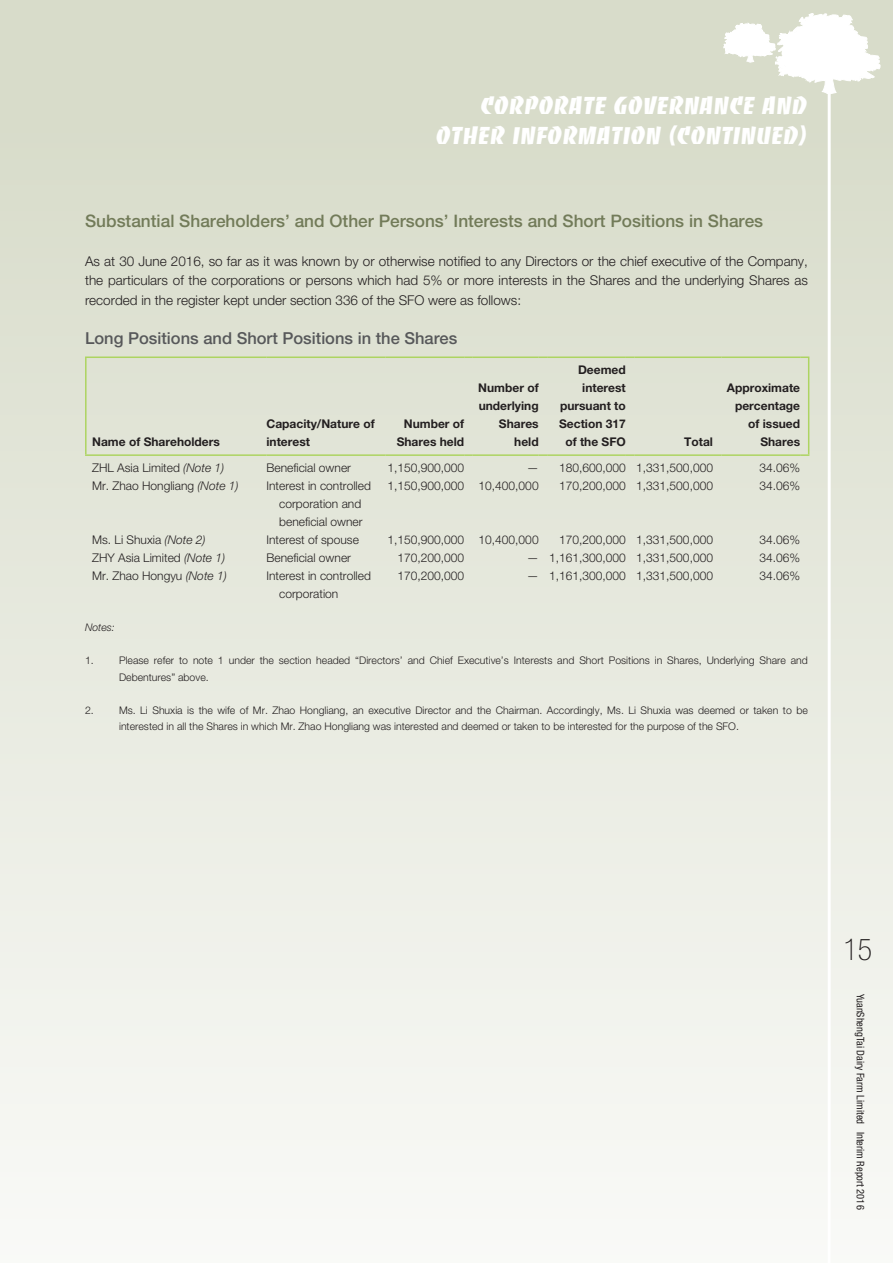
<style>
.page{position:relative;width:893px;height:1263px;background:#fff}
.page>*{position:absolute;margin:0;border:0;box-sizing:border-box;transform-origin:0 0}
.t1{font:100 condensed 30px "Helvetica Neue LT Std";color:#231f20}
.t2{font:24px/30px "Banco Std";color:#fff;text-align:right}
._01_H1{font:500 17.25px "Helvetica Neue LT Std";color:#727b59}
._02_H2{font:500 16.5px "Helvetica Neue LT Std";color:#57585a}
._00_Body_Text{font:300 13.5px/19.5px "Helvetica Neue LT Std";color:#231f20;text-align:justify}
._00_Body_Text-2{font:300 12px/18px "Helvetica Neue LT Std";color:#231f20;text-align:center}
._00_Body_Text-3{font:700 12px/18px "Helvetica Neue LT Std";color:#231f20;text-align:right}
._06_Notes{font:300 10.5px/16.5px "Helvetica Neue LT Std";color:#231f20}
.t3{font:condensed 10.5px "Helvetica Neue LT Std";color:#231f20}
._06_Notes-2{font:italic 300 10.5px "Helvetica Neue LT Std";color:#231f20}
.s1{font-style:italic}
</style>
<div class="page">
<div style="left:0;top:0;width:893px;height:1263px;background:linear-gradient(to bottom,#d5d9c6,#f9f9f7)"></div>
<hr style="left:828px;top:23px;width:3px;height:1240px;background:#fff">
<svg style="left:724px;top:13px;width:156px;height:81px"></svg>
<hr style="left:85px;top:356px;width:181px;height:2px;background:#add461">
<hr style="left:266px;top:356px;width:120px;height:2px;background:#add461">
<hr style="left:386px;top:356px;width:78px;height:2px;background:#add461">
<svg style="left:464px;top:356px;width:9px;height:2px"></svg>
<hr style="left:473px;top:356px;width:66px;height:2px;background:#add461">
<svg style="left:539px;top:356px;width:8px;height:2px"></svg>
<hr style="left:547px;top:356px;width:79px;height:2px;background:#add461">
<svg style="left:626px;top:356px;width:8px;height:2px"></svg>
<hr style="left:634px;top:356px;width:79px;height:2px;background:#add461">
<svg style="left:713px;top:356px;width:8px;height:2px"></svg>
<hr style="left:721px;top:356px;width:79px;height:2px;background:#add461">
<svg style="left:800px;top:356px;width:9px;height:2px"></svg>
<hr style="left:85px;top:358px;width:2px;height:90px;background:#add461">
<svg style="left:85px;top:448px;width:2px;height:6px"></svg>
<hr style="left:808px;top:358px;width:1px;height:90px;background:#add461">
<hr style="left:85px;top:454px;width:181px;height:2px;background:#add461">
<hr style="left:266px;top:454px;width:120px;height:2px;background:#add461">
<hr style="left:386px;top:454px;width:78px;height:2px;background:#add461">
<svg style="left:464px;top:454px;width:9px;height:2px"></svg>
<hr style="left:473px;top:454px;width:66px;height:2px;background:#add461">
<svg style="left:539px;top:454px;width:8px;height:2px"></svg>
<hr style="left:547px;top:454px;width:79px;height:2px;background:#add461">
<svg style="left:626px;top:454px;width:8px;height:2px"></svg>
<hr style="left:634px;top:454px;width:79px;height:2px;background:#add461">
<svg style="left:713px;top:454px;width:8px;height:2px"></svg>
<hr style="left:721px;top:454px;width:79px;height:2px;background:#add461">
<svg style="left:800px;top:448px;width:9px;height:8px"></svg>
<h2 class="t2" style="left:436px;top:91px;width:373px">CORPORATE GOVERNANCE AND<br>OTHER INFORMATION (CONTINUED)</h2>
<p class="_01_H1" style="left:85px;top:210px;width:680px">Substantial Shareholders’ and Other Persons’ Interests and Short Positions in Shares</p>
<p class="_00_Body_Text" style="left:85px;top:251px;width:724px">As at 30 June 2016, so far as it was known by or otherwise notified to any Directors or the chief executive of the Company, the particulars of the corporations or persons which had 5% or more interests in the Shares and the underlying Shares as recorded in the register kept under section 336 of the SFO were as follows:</p>
<p class="_02_H2" style="left:85px;top:328px;width:374px">Long Positions and Short Positions in the Shares</p>
<p class="_00_Body_Text-3" style="left:92px;top:432px;width:129px">Name of Shareholders</p>
<p class="_00_Body_Text-3" style="left:266px;top:414px;width:110px;text-align:left">Capacity/Nature of interest</p>
<p class="_00_Body_Text-3" style="left:397px;top:414px;width:69px;text-align:center">Number of<br>Shares held</p>
<p class="_00_Body_Text-3" style="left:478px;top:378px;width:62px">Number of underlying<br>Shares held</p>
<p class="_00_Body_Text-3" style="left:559px;top:360px;width:68px">Deemed interest pursuant to<br>Section 317 of the SFO</p>
<p class="_00_Body_Text-3" style="left:684px;top:432px;width:30px">Total</p>
<p class="_00_Body_Text-3" style="left:727px;top:378px;width:75px">Approximate percentage of issued<br>Shares</p>
<p class="_00_Body_Text-2" style="left:92px;top:458px;width:134px">ZHL Asia Limited <span class="s1">(Note 1)</span></p>
<p class="_00_Body_Text-2" style="left:266px;top:458px;width:86px">Beneficial owner</p>
<p class="_00_Body_Text-2" style="left:387px;top:458px;width:78px">1,150,900,000</p>
<p class="_00_Body_Text-2" style="left:527px;top:458px;width:13px">—</p>
<p class="_00_Body_Text-2" style="left:559px;top:458px;width:68px">180,600,000</p>
<p class="_00_Body_Text-2" style="left:636px;top:458px;width:78px">1,331,500,000</p>
<p class="_00_Body_Text-2" style="left:759px;top:458px;width:42px">34.06%</p>
<p class="_00_Body_Text-2" style="left:92px;top:476px;width:148px">Mr. Zhao Hongliang <span class="s1">(Note 1)</span></p>
<p class="_00_Body_Text-2" style="left:266px;top:476px;width:106px">Interest in controlled corporation and beneficial owner</p>
<p class="_00_Body_Text-2" style="left:387px;top:476px;width:78px">1,150,900,000</p>
<p class="_00_Body_Text-2" style="left:479px;top:476px;width:62px">10,400,000</p>
<p class="_00_Body_Text-2" style="left:559px;top:476px;width:68px">170,200,000</p>
<p class="_00_Body_Text-2" style="left:636px;top:476px;width:78px">1,331,500,000</p>
<p class="_00_Body_Text-2" style="left:759px;top:476px;width:42px">34.06%</p>
<p class="_00_Body_Text-2" style="left:92px;top:530px;width:115px">Ms. Li Shuxia <span class="s1">(Note 2)</span></p>
<p class="_00_Body_Text-2" style="left:266px;top:530px;width:94px">Interest of spouse</p>
<p class="_00_Body_Text-2" style="left:387px;top:530px;width:78px">1,150,900,000</p>
<p class="_00_Body_Text-2" style="left:479px;top:530px;width:62px">10,400,000</p>
<p class="_00_Body_Text-2" style="left:559px;top:530px;width:68px">170,200,000</p>
<p class="_00_Body_Text-2" style="left:636px;top:530px;width:78px">1,331,500,000</p>
<p class="_00_Body_Text-2" style="left:759px;top:530px;width:42px">34.06%</p>
<p class="_00_Body_Text-2" style="left:92px;top:548px;width:135px">ZHY Asia Limited <span class="s1">(Note 1)</span></p>
<p class="_00_Body_Text-2" style="left:266px;top:548px;width:86px">Beneficial owner</p>
<p class="_00_Body_Text-2" style="left:397px;top:548px;width:68px">170,200,000</p>
<p class="_00_Body_Text-2" style="left:527px;top:548px;width:13px">—</p>
<p class="_00_Body_Text-2" style="left:549px;top:548px;width:78px">1,161,300,000</p>
<p class="_00_Body_Text-2" style="left:636px;top:548px;width:78px">1,331,500,000</p>
<p class="_00_Body_Text-2" style="left:759px;top:548px;width:42px">34.06%</p>
<p class="_00_Body_Text-2" style="left:92px;top:566px;width:136px">Mr. Zhao Hongyu <span class="s1">(Note 1)</span></p>
<p class="_00_Body_Text-2" style="left:279px;top:566px;width:93px;text-align:left;text-indent:-13px">Interest in controlled corporation</p>
<p class="_00_Body_Text-2" style="left:397px;top:566px;width:68px">170,200,000</p>
<p class="_00_Body_Text-2" style="left:527px;top:566px;width:13px">—</p>
<p class="_00_Body_Text-2" style="left:549px;top:566px;width:78px">1,161,300,000</p>
<p class="_00_Body_Text-2" style="left:636px;top:566px;width:78px">1,331,500,000</p>
<p class="_00_Body_Text-2" style="left:759px;top:566px;width:42px">34.06%</p>
<p class="_06_Notes-2" style="left:85px;top:621px;width:31px">Notes:</p>
<p class="_06_Notes" style="left:85px;top:652px;width:10px">1.</p>
<p class="_06_Notes" style="left:119px;top:652px;width:690px">Please refer to note 1 under the section headed “Directors’ and Chief Executive’s Interests and Short Positions in Shares, Underlying Share and<br>Debentures” above.</p>
<p class="_06_Notes" style="left:85px;top:702px;width:10px">2.</p>
<p class="_06_Notes" style="left:119px;top:702px;width:690px">Ms. Li Shuxia is the wife of Mr. Zhao Hongliang, an executive Director and the Chairman. Accordingly, Ms. Li Shuxia was deemed or taken to be interested in all the Shares in which Mr. Zhao Hongliang was interested and deemed or taken to be interested for the purpose of the SFO.</p>
<h1 class="t1" style="left:843px;top:932px;width:30px">15</h1>
<p class="t3" style="left:867px;top:994px;width:217px;rotate:90deg">YuanShengTai Dairy Farm Limited Interim Report 2016</p>
</div>
